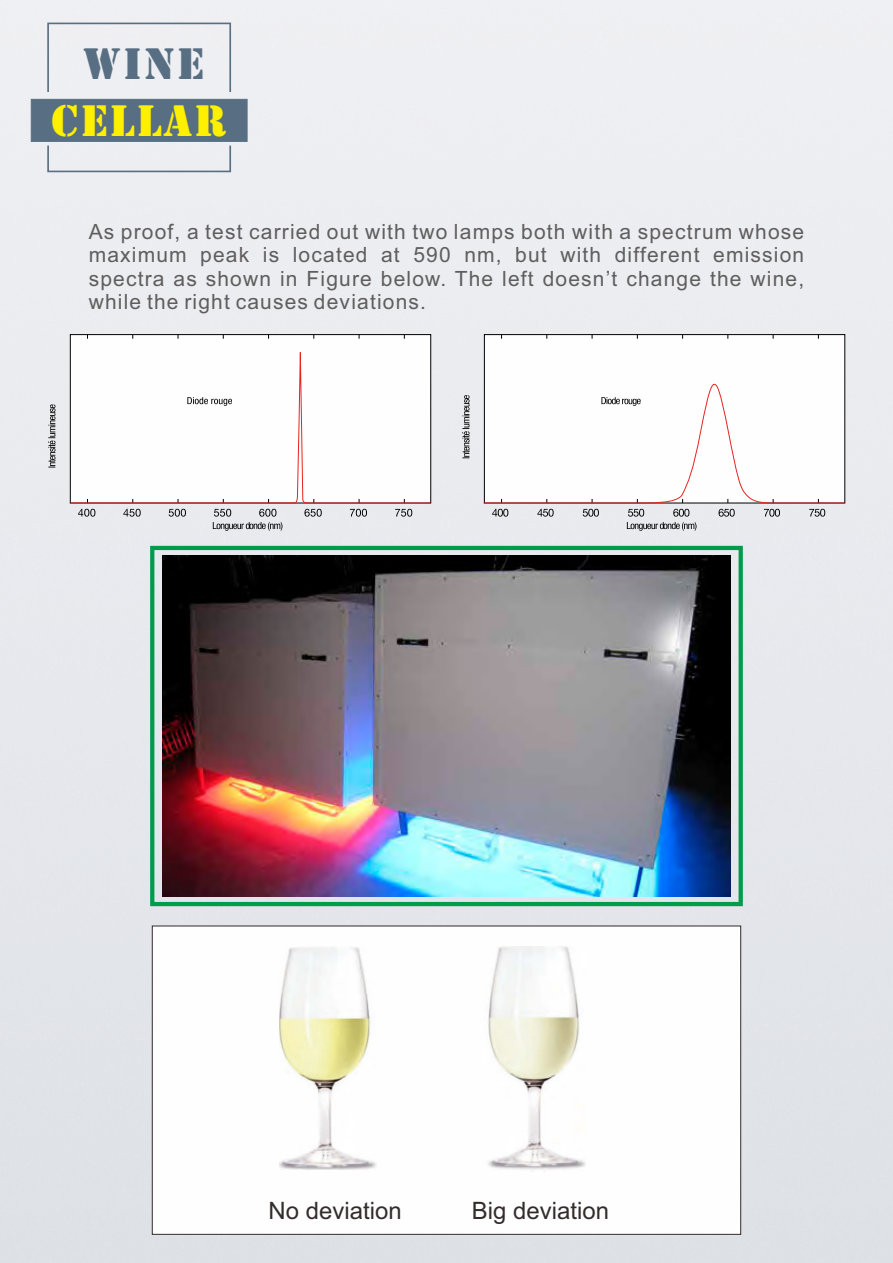
<style>
.page{position:relative;width:893px;height:1263px;background:#fff}
.page>*{position:absolute;margin:0;border:0;box-sizing:border-box;transform-origin:0 0}
.t1{font:46.05px "Stencil";letter-spacing:.05em;color:#fff000}
.t2{font:46.05px "Stencil";color:#586f83}
.t3{font:24px "Arial";color:#332c2b}
.t4{font:21px/23.4px "Arial";letter-spacing:.055em;color:#5f5d5d;text-align:justify}
</style>
<div class="page">
<img style="left:0;top:1px;width:893px;height:1262px">
<div style="left:484px;top:335px;width:361px;height:168px;background:#fefefe"></div>
<svg style="left:483px;top:383px;width:363px;height:148px"></svg>
<svg style="left:462px;top:395px;width:7px;height:63px"></svg>
<div style="left:70px;top:335px;width:361px;height:168px;background:#fefefe"></div>
<svg style="left:48px;top:404px;width:7px;height:63px"></svg>
<svg style="left:78px;top:509px;width:17px;height:8px"></svg>
<svg style="left:123px;top:509px;width:18px;height:8px"></svg>
<svg style="left:169px;top:509px;width:17px;height:8px"></svg>
<svg style="left:213px;top:509px;width:69px;height:22px"></svg>
<svg style="left:304px;top:509px;width:18px;height:8px"></svg>
<svg style="left:350px;top:509px;width:17px;height:8px"></svg>
<svg style="left:395px;top:509px;width:17px;height:8px"></svg>
<svg style="left:69px;top:352px;width:363px;height:152px"></svg>
<div style="left:47px;top:23px;width:184px;height:69px;background:#efeff2"></div>
<svg style="left:31px;top:99px;width:216px;height:73px"></svg>
<svg style="left:152px;top:925px;width:589px;height:310px"></svg>
<img style="left:280px;top:947px;width:96px;height:222px">
<img style="left:484px;top:946px;width:101px;height:225px">
<div style="left:150px;top:546px;width:593px;height:360px;border:4px solid #009b4c"></div>
<img style="left:162px;top:556px;width:568px;height:340px">
<h1 class="t2" style="left:83px;top:36px;width:122px">WINE</h1>
<h1 class="t1" style="left:52px;top:93px;width:176px">CELLAR</h1>
<p class="t4" style="left:89px;top:222px;width:717px">As proof, a test carried out with two lamps both with a spectrum whose maximum peak is located at 590 nm, but with different emission spectra as shown in Figure below. The left doesn’t change the wine, while the right causes deviations.</p>
<p class="t3" style="left:269px;top:1201px;width:135px">No deviation</p>
<p class="t3" style="left:472px;top:1201px;width:139px">Big deviation</p>
</div>
